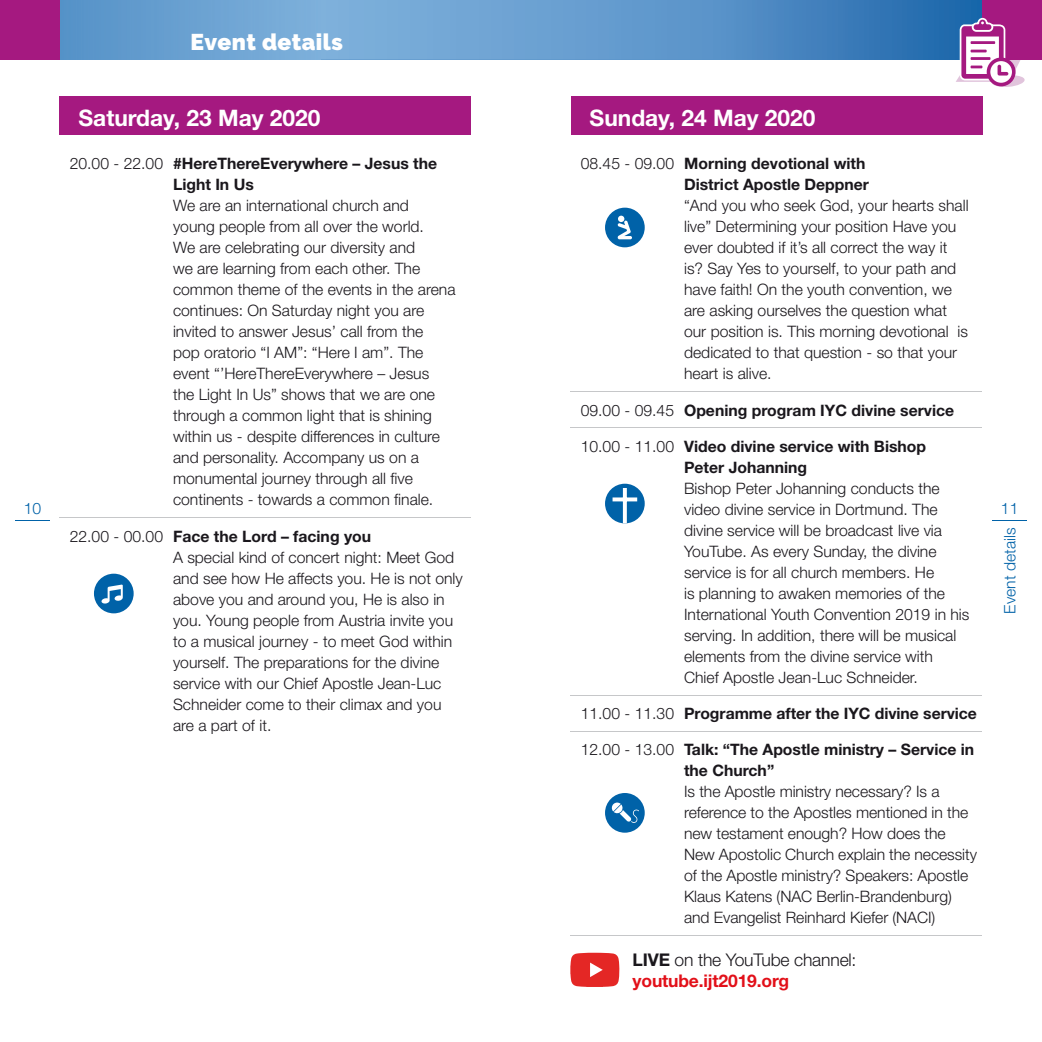
<style>
.page{position:relative;width:1042px;height:1042px;background:#fff}
.page>*{position:absolute;margin:0;border:0;box-sizing:border-box;transform-origin:0 0}
.t1{font:700 22.75px "Helvetica Neue LT Std";color:#fff}
.t2{font:900 22.75px "Raleway";letter-spacing:.02em;color:#fff}
.t3{font:300 17.5px/21px "Helvetica Neue LT Std";letter-spacing:-.01em;color:#1a171c}
.t4{font:300 15.75px/21px "Helvetica Neue LT Std";color:#1a171c}
.t5{font:700 15.75px/21px "Helvetica Neue LT Std";color:#1a171c}
.t6{font:300 15.75px "Helvetica Neue LT Std";color:#0062a8}
.s1{font-weight:300}
.s2{font-weight:700}
.s3{font-weight:700;color:#e21019}
</style>
<div class="page">
<svg style="left:570px;top:952px;width:49px;height:35px;background:#e74442"></svg>
<svg style="left:321px;top:0;width:400px;height:60px;background:#6ca2d2"></svg>
<svg style="left:722px;top:0;width:260px;height:60px;background:#3a7bb9"></svg>
<img style="left:721px;top:0;width:1px;height:60px">
<img style="left:60px;top:0;width:261px;height:60px">
<div style="left:982px;top:0;width:60px;height:60px;background:#a51980"></div>
<hr style="left:992px;top:520px;width:35px;height:1px;background:#0062a8">
<hr style="left:15px;top:520px;width:35px;height:1px;background:#0062a8">
<div style="left:0;top:0;width:60px;height:60px;background:#a51980"></div>
<svg style="left:955px;top:18px;width:70px;height:69px"></svg>
<div style="left:60px;top:96px;width:411px;height:39px;background:#a51980"></div>
<div style="left:570px;top:96px;width:412px;height:39px;background:#a51980"></div>
<hr style="left:60px;top:517px;width:108px;height:1px;background:#c6c7c9">
<hr style="left:168px;top:517px;width:303px;height:1px;background:#c6c7c9">
<svg style="left:94px;top:574px;width:40px;height:39px"></svg>
<svg style="left:98px;top:574px;width:32px;height:39px"></svg>
<hr style="left:570px;top:391px;width:109px;height:1px;background:#c6c7c9">
<hr style="left:679px;top:391px;width:303px;height:1px;background:#c6c7c9">
<hr style="left:570px;top:731px;width:109px;height:1px;background:#c6c7c9">
<hr style="left:679px;top:731px;width:303px;height:1px;background:#c6c7c9">
<hr style="left:570px;top:935px;width:109px;height:1px;background:#c6c7c9">
<hr style="left:679px;top:935px;width:303px;height:1px;background:#c6c7c9">
<hr style="left:570px;top:427px;width:109px;height:1px;background:#c6c7c9">
<hr style="left:679px;top:427px;width:303px;height:1px;background:#c6c7c9">
<hr style="left:570px;top:694px;width:109px;height:1px;background:#c6c7c9">
<hr style="left:679px;top:694px;width:303px;height:1px;background:#c6c7c9">
<div style="left:605px;top:208px;width:40px;height:39px;background:#0062a8;border-radius:50%"></div>
<svg style="left:617px;top:216px;width:15px;height:23px"></svg>
<svg style="left:605px;top:484px;width:40px;height:39px"></svg>
<svg style="left:608px;top:484px;width:33px;height:39px"></svg>
<div style="left:605px;top:793px;width:40px;height:39px;background:#0062a8;border-radius:50%"></div>
<svg style="left:611px;top:802px;width:28px;height:21px"></svg>
<h1 class="t2" style="left:191px;top:28px;width:154px">Event details</h1>
<h1 class="t1" style="left:79px;top:104px;width:243px">Saturday, 23 May 2020</h1>
<h1 class="t1" style="left:589px;top:104px;width:227px">Sunday, 24 May 2020</h1>
<p class="t5" style="left:173px;top:153px;width:266px;text-indent:-103px"><span class="s1">20.00 - 22.00</span> #HereThereEverywhere – Jesus the<br>Light In Us</p>
<p class="t4" style="left:173px;top:195px;width:284px">We are an international church and<br>young people from all over the world.<br>We are celebrating our diversity and<br>we are learning from each other. The common theme of the events in the arena continues: On Saturday night you are invited to answer Jesus’ call from the<br>pop oratorio “I AM”: “Here I am”. The event “’HereThereEverywhere – Jesus<br>the Light In Us” shows that we are one through a common light that is shining within us - despite differences in culture and personality. Accompany us on a monumental journey through all ve continents - towards a common nale.</p>
<p class="t4" style="left:173px;top:525px;width:291px;text-indent:-103px">22.00 - 00.00 <span class="s2">Face the Lord – facing you<br></span>A special kind of concert night: Meet God and see how He affects you. He is not only above you and around you, He is also in you. Young people from Austria invite you to a musical journey - to meet God within yourself. The preparations for the divine service with our Chief Apostle Jean-Luc Schneider come to their climax and you are a part of it.</p>
<p class="t5" style="left:581px;top:153px;width:290px;text-align:right"><span class="s1">08.45 - 09.00</span> Morning devotional with<br>District Apostle Deppner</p>
<p class="t4" style="left:684px;top:195px;width:286px">“And you who seek God, your hearts shall live” Determining your position Have you ever doubted if it’s all correct the way it is? Say Yes to yourself, to your path and have faith! On the youth convention, we are asking ourselves the question what our position is. This morning devotional is dedicated to that question - so that your heart is alive.</p>
<p class="t5" style="left:581px;top:399px;width:375px"><span class="s1">09.00 - 09.45</span> Opening program IYC divine service</p>
<p class="t5" style="left:684px;top:435px;width:244px;text-indent:-103px"><span class="s1">10.00 - 11.00</span> Video divine service with Bishop<br>Peter Johanning</p>
<p class="t4" style="left:684px;top:477px;width:287px">Bishop Peter Johanning conducts the video divine service in Dortmund. The divine service will be broadcast live via YouTube. As every Sunday, the divine service is for all church members. He<br>is planning to awaken memories of the International Youth Convention 2019 in his serving. In addition, there will be musical elements from the divine service with Chief Apostle Jean-Luc Schneider.</p>
<p class="t5" style="left:581px;top:702px;width:398px"><span class="s1">11.00 - 11.30</span> Programme after the IYC divine service</p>
<p class="t5" style="left:684px;top:738px;width:292px;text-indent:-103px"><span class="s1">12.00 - 13.00</span> Talk: “The Apostle ministry – Service in the Church”</p>
<p class="t4" style="left:684px;top:780px;width:294px">Is the Apostle ministry necessary? Is a reference to the Apostles mentioned in the new testament enough? How does the New Apostolic Church explain the necessity of the Apostle ministry? Speakers: Apostle Klaus Katens (NAC Berlin-Brandenburg) and Evangelist Reinhard Kiefer (NACI)</p>
<p class="t6" style="left:24px;top:498px;width:19px">10</p>
<p class="t6" style="left:1001px;top:498px;width:19px">11</p>
<p class="t6" style="left:1000px;top:613px;width:87px;rotate:-90deg">Event details</p>
<p class="t3" style="left:632px;top:949px;width:225px"><span class="s2">LIVE</span> on the YouTube channel: <span class="s3">youtube.ijt2019.org</span></p>
</div>
